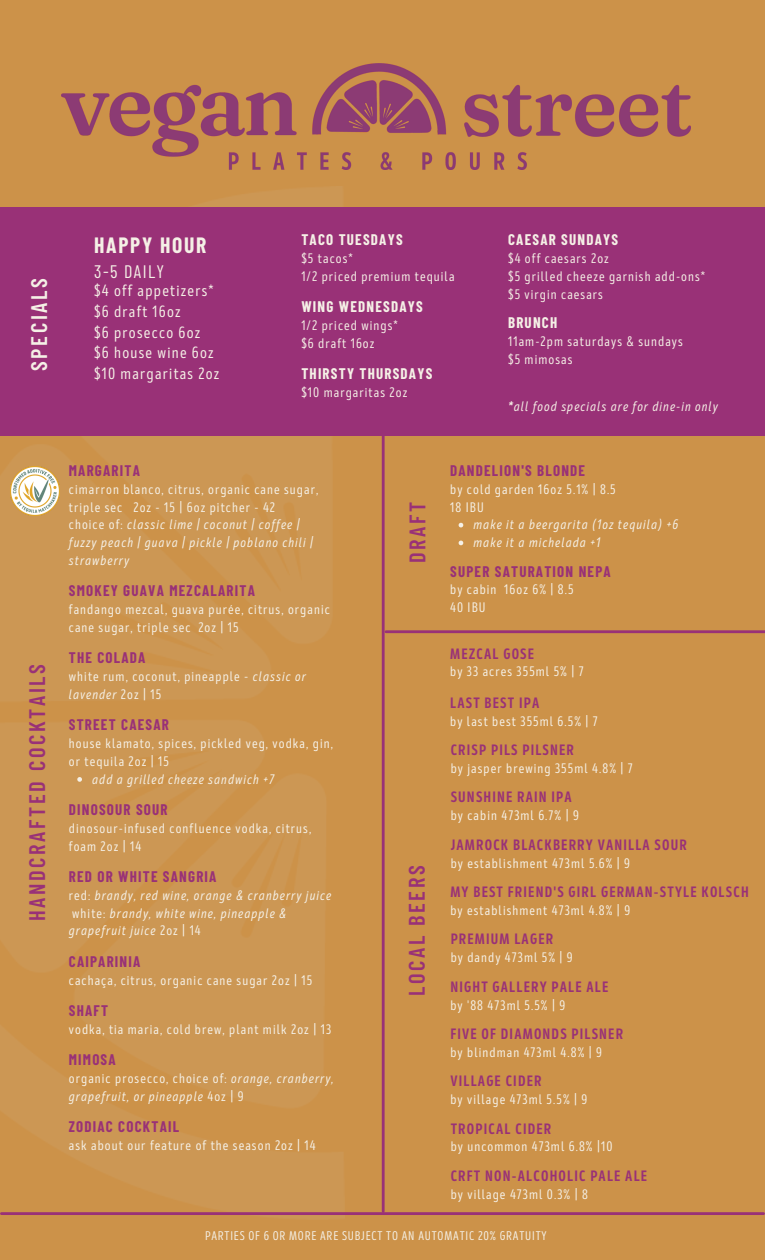
<style>
.page{position:relative;width:765px;height:1260px;background:#cc9249}
.page>*{position:absolute;margin:0;border:0;box-sizing:border-box;transform-origin:0 0}
.t1{font:600 22.5px "Barlow Condensed";letter-spacing:.115em;color:#993177}
.t2{font:600 22.5px "Barlow Condensed";letter-spacing:.115em;color:#f5f0e6}
.t3{font:700 21.62px "Barlow Condensed";letter-spacing:.08em;color:#f5f0e6}
.t4{font:18.12px "Barlow Condensed";letter-spacing:.08em;color:#f5f0e6}
.t5{font:16.25px "Mozer";letter-spacing:.08em;color:#f5f0e6}
.t6{font:700 15px "Mozer";letter-spacing:.08em;color:#993177}
.t7{font:700 15px "Barlow Condensed";letter-spacing:.08em;color:#993177}
.t8{font:700 15px "Barlow Condensed";letter-spacing:.08em;color:#f5f0e6}
.t9{font:13.75px/17.8px "Mozer";letter-spacing:.08em;color:#f5f0e6}
.t10{font:italic 13.75px/17.8px "Mozer";letter-spacing:.08em;color:#f5f0e6}
.t11{font:12.5px "Mozer";letter-spacing:.065em;color:#f5f0e6}
.s1{font-weight:700}
.s2{font-style:normal}
.s3{font-style:italic}
</style>
<div class="page">
<img style="left:0;top:187px;width:345px;height:1031px">
<hr style="left:1px;top:1212px;width:763px;height:3px;background:#993177">
<img style="left:10px;top:466px;width:50px;height:50px">
<div style="left:0;top:207px;width:765px;height:228px;background:#993177"></div>
<hr style="left:382px;top:367px;width:3px;height:844px;background:#993177">
<img style="left:62px;top:64px;width:629px;height:106px">
<svg style="left:77px;top:777px;width:5px;height:5px"></svg>
<svg style="left:459px;top:523px;width:4px;height:4px"></svg>
<svg style="left:459px;top:541px;width:4px;height:4px"></svg>
<hr style="left:386px;top:630px;width:379px;height:3px;background:#993177">
<p class="t2" style="left:25px;top:371px;width:94px;rotate:-90deg">SPECIALS</p>
<p class="t1" style="left:23px;top:921px;width:258px;rotate:-90deg">HANDCRAFTED COCKTAILS</p>
<p class="t3" style="left:94px;top:232px;width:114px">HAPPY HOUR</p>
<p class="t4" style="left:94px;top:259px;width:72px">3-5 DAILY</p>
<p class="t5" style="left:94px;top:281px;width:121px">$4 off appetizers*</p>
<p class="t5" style="left:94px;top:302px;width:88px">$6 draft 16oz</p>
<p class="t5" style="left:94px;top:322px;width:108px">$6 prosecco 6oz</p>
<p class="t5" style="left:94px;top:343px;width:121px">$6 house wine 6oz</p>
<p class="t5" style="left:94px;top:364px;width:127px">$10 margaritas 2oz</p>
<p class="t8" style="left:301px;top:230px;width:103px">TACO TUESDAYS</p>
<p class="t9" style="left:301px;top:250px;width:53px">$5 tacos*</p>
<p class="t9" style="left:301px;top:268px;width:155px">1/2 priced premium tequila</p>
<p class="t8" style="left:301px;top:297px;width:123px">WING WEDNESDAYS</p>
<p class="t9" style="left:301px;top:317px;width:98px">1/2 priced wings*</p>
<p class="t9" style="left:301px;top:334px;width:75px">$6 draft 16oz</p>
<p class="t8" style="left:301px;top:364px;width:132px">THIRSTY THURSDAYS</p>
<p class="t9" style="left:301px;top:384px;width:107px">$10 margaritas 2oz</p>
<p class="t8" style="left:508px;top:230px;width:112px">CAESAR SUNDAYS</p>
<p class="t9" style="left:508px;top:250px;width:102px">$4 off caesars 2oz</p>
<p class="t9" style="left:508px;top:268px;width:199px">$5 grilled cheeze garnish add-ons*</p>
<p class="t9" style="left:508px;top:285px;width:96px">$5 virgin caesars</p>
<p class="t8" style="left:508px;top:313px;width:51px">BRUNCH</p>
<p class="t9" style="left:508px;top:333px;width:176px">11am-2pm saturdays &amp; sundays</p>
<p class="t9" style="left:508px;top:351px;width:66px">$5 mimosas</p>
<p class="t10" style="left:508px;top:398px;width:211px"><span class="s1">*</span>all food specials are for dine-in only</p>
<p class="t7" style="left:69px;top:461px;width:73px">MARGARITA</p>
<p class="t9" style="left:69px;top:481px;width:251px">cimarron blanco, citrus, organic cane sugar, triple sec 2oz - 15 | 6oz pitcher - 42</p>
<p class="t10" style="left:69px;top:516px;width:246px"><span class="s2">choice of:</span> classic lime | coconut | coffee | fuzzy peach | guava | pickle | poblano chili | strawberry</p>
<p class="t7" style="left:69px;top:581px;width:188px">SMOKEY GUAVA MEZCALARITA</p>
<p class="t9" style="left:69px;top:601px;width:262px">fandango mezcal, guava purée, citrus, organic cane sugar, triple sec 2oz | 15</p>
<p class="t7" style="left:69px;top:648px;width:78px">THE COLADA</p>
<p class="t9" style="left:69px;top:668px;width:239px">white rum, coconut, pineapple - <span class="s3">classic or lavender</span> 2oz | 15</p>
<p class="t7" style="left:69px;top:715px;width:102px">STREET CAESAR</p>
<p class="t9" style="left:69px;top:735px;width:266px">house klamato, spices, pickled veg, vodka, gin, or tequila 2oz | 15</p>
<p class="t10" style="left:92px;top:770px;width:183px">add a grilled cheeze sandwich +7</p>
<p class="t7" style="left:69px;top:800px;width:100px">DINOSOUR SOUR</p>
<p class="t9" style="left:69px;top:820px;width:244px">dinosour-infused confluence vodka, citrus,</p>
<p class="t9" style="left:69px;top:837px;width:74px">foam 2oz | 14</p>
<p class="t7" style="left:69px;top:867px;width:149px">RED OR WHITE SANGRIA</p>
<p class="t10" style="left:69px;top:887px;width:264px"><span class="s2">red:</span> brandy, red wine, orange &amp; cranberry juice <span class="s2">white:</span> brandy, white wine, pineapple &amp; grapefruit juice <span class="s2">2oz | 14</span></p>
<p class="t7" style="left:69px;top:952px;width:73px">CAIPARINIA</p>
<p class="t9" style="left:69px;top:971px;width:245px">cachaça, citrus, organic cane sugar 2oz | 15</p>
<p class="t7" style="left:69px;top:1001px;width:41px">SHAFT</p>
<p class="t9" style="left:69px;top:1021px;width:264px">vodka, tia maria, cold brew, plant milk 2oz | 13</p>
<p class="t7" style="left:69px;top:1050px;width:48px">MIMOSA</p>
<p class="t10" style="left:69px;top:1070px;width:266px"><span class="s2">organic prosecco, choice of:</span> orange, cranberry, grapefruit, or pineapple <span class="s2">4oz | 9</span></p>
<p class="t7" style="left:69px;top:1117px;width:112px">ZODIAC COCKTAIL</p>
<p class="t9" style="left:69px;top:1137px;width:248px">ask about our feature of the season 2oz | 14</p>
<p class="t1" style="left:403px;top:563px;width:63px;rotate:-90deg">DRAFT</p>
<p class="t1" style="left:402px;top:996px;width:132px;rotate:-90deg">LOCAL BEERS</p>
<p class="t7" style="left:450px;top:461px;width:137px">DANDELION'S BLONDE</p>
<p class="t9" style="left:450px;top:481px;width:167px">by cold garden 16oz 5.1% | 8.5</p>
<p class="t9" style="left:450px;top:498px;width:35px">18 IBU</p>
<p class="t10" style="left:474px;top:516px;width:206px">make it a beergarita (1oz tequila) +6</p>
<p class="t10" style="left:474px;top:534px;width:128px">make it a michelada +1</p>
<p class="t7" style="left:450px;top:562px;width:162px">SUPER SATURATION NEPA</p>
<p class="t9" style="left:450px;top:581px;width:125px">by cabin 16oz 6% | 8.5</p>
<p class="t9" style="left:450px;top:599px;width:37px">40 IBU</p>
<p class="t6" style="left:450px;top:645px;width:85px">MEZCAL GOSE</p>
<p class="t9" style="left:450px;top:663px;width:135px">by 33 acres 355ml 5% | 7</p>
<p class="t6" style="left:450px;top:694px;width:91px">LAST BEST IPA</p>
<p class="t9" style="left:450px;top:712px;width:149px">by last best 355ml 6.5% | 7</p>
<p class="t6" style="left:451px;top:741px;width:125px">CRISP PILS PILSNER</p>
<p class="t9" style="left:451px;top:760px;width:184px">by jasper brewing 355ml 4.8% | 7</p>
<p class="t6" style="left:451px;top:788px;width:123px">SUNSHINE RAIN IPA</p>
<p class="t9" style="left:451px;top:807px;width:130px">by cabin 473ml 6.7% | 9</p>
<p class="t6" style="left:451px;top:836px;width:238px">JAMROCK BLACKBERRY VANILLA SOUR</p>
<p class="t9" style="left:451px;top:854px;width:181px">by establishment 473ml 5.6% | 9</p>
<p class="t6" style="left:450px;top:883px;width:300px">MY BEST FRIEND'S GIRL GERMAN-STYLE KOLSCH</p>
<p class="t9" style="left:450px;top:902px;width:181px">by establishment 473ml 4.8% | 9</p>
<p class="t6" style="left:451px;top:930px;width:104px">PREMIUM LAGER</p>
<p class="t9" style="left:451px;top:949px;width:124px">by dandy 473ml 5% | 9</p>
<p class="t6" style="left:450px;top:978px;width:159px">NIGHT GALLERY PALE ALE</p>
<p class="t9" style="left:450px;top:996px;width:116px">by '88 473ml 5.5% | 9</p>
<p class="t6" style="left:450px;top:1025px;width:174px">FIVE OF DIAMONDS PILSNER</p>
<p class="t9" style="left:450px;top:1044px;width:153px">by blindman 473ml 4.8% | 9</p>
<p class="t6" style="left:450px;top:1072px;width:93px">VILLAGE CIDER</p>
<p class="t9" style="left:450px;top:1091px;width:139px">by village 473ml 5.5% | 9</p>
<p class="t6" style="left:451px;top:1120px;width:102px">TROPICAL CIDER</p>
<p class="t9" style="left:451px;top:1138px;width:163px">by uncommon 473ml 6.8% |10</p>
<p class="t6" style="left:451px;top:1167px;width:198px">CRFT NON-ALCOHOLIC PALE ALE</p>
<p class="t9" style="left:451px;top:1186px;width:139px">by village 473ml 0.3% | 8</p>
<p class="t11" style="left:205px;top:1228px;width:343px">PARTIES OF 6 OR MORE ARE SUBJECT TO AN AUTOMATIC 20% GRATUITY</p>
</div>
